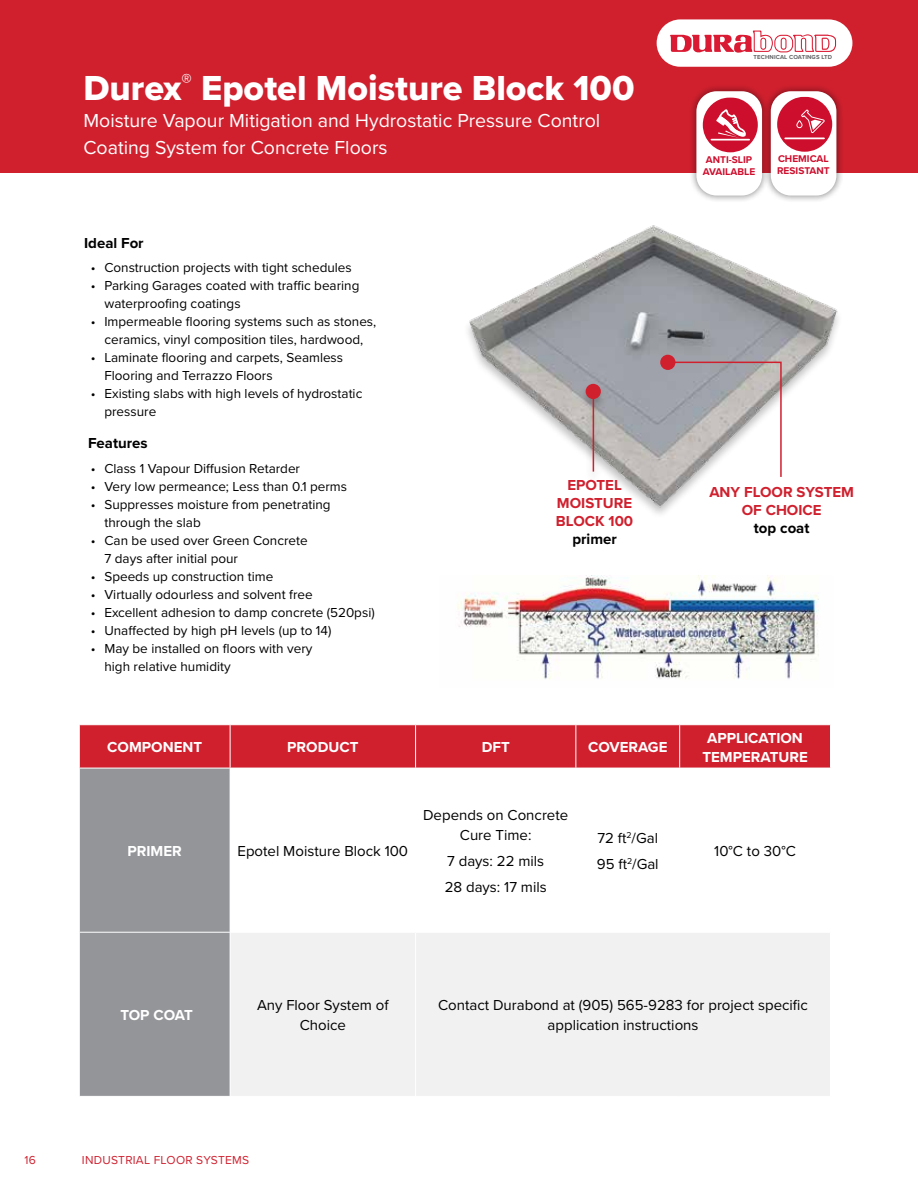
<style>
.page{position:relative;width:918px;height:1188px;background:#fff}
.page>*{position:absolute;margin:0;border:0;box-sizing:border-box;transform-origin:0 0}
.t1{font:36px "Proxima Nova Extrabld";color:#fff}
.t2{font:19.5px/27px "Proxima Nova";color:#fff}
.t3{font:15px/19.5px "Proxima Nova";color:#000;text-align:center}
.t4{font:700 15px/19.5px "Proxima Nova";color:#fff;text-align:center}
.t5{font:700 15px/18px "Proxima Nova";color:#d0202e;text-align:center}
.t6{font:700 15px "Proxima Nova";color:#000}
.t7{font:13.5px/18px "Proxima Nova";color:#000}
.t8{font:12px "Proxima Nova";letter-spacing:.02em;color:#d0202e}
.t9{font:700 10.2px/12.1px "Proxima Nova";color:#ce0e2d}
.t10{font:700 10.05px/12.1px "Proxima Nova";color:#ce0e2d;text-align:center}
.t11{font:700 6px "Proxima Nova";letter-spacing:.02em;color:#636466}
</style>
<div class="page">
<div style="left:0;top:0;width:918px;height:173px;background:#d0202e"></div>
<div style="left:657px;top:19px;width:195px;height:48px;background:#fff;border-radius:24px"></div>
<svg style="left:670px;top:31px;width:166px;height:22px"></svg>
<div style="left:80px;top:725px;width:750px;height:43px;background:#d0202e"></div>
<div style="left:80px;top:769px;width:150px;height:327px;background:#939598"></div>
<div style="left:231px;top:933px;width:599px;height:163px;background:#f1f1f2"></div>
<hr style="left:230px;top:725px;width:1px;height:43px;background:#fff">
<hr style="left:415px;top:725px;width:1px;height:43px;background:#fff">
<hr style="left:575px;top:725px;width:1px;height:43px;background:#fff">
<hr style="left:679px;top:725px;width:1px;height:43px;background:#fff">
<hr style="left:79px;top:932px;width:151px;height:1px;background:#fff">
<hr style="left:415px;top:933px;width:1px;height:163px;background:#fff">
<img style="left:457px;top:575px;width:362px;height:104px">
<div style="left:763px;top:83px;width:81px;height:120px;background:#000;opacity:.5"></div>
<div style="left:771px;top:91px;width:65px;height:105px;background:#fff;border-radius:20px"></div>
<svg style="left:777px;top:97px;width:55px;height:55px"></svg>
<div style="left:689px;top:83px;width:81px;height:120px;background:#000;opacity:.5"></div>
<div style="left:696px;top:91px;width:66px;height:105px;background:#fff;border-radius:20px"></div>
<svg style="left:703px;top:97px;width:55px;height:56px"></svg>
<img style="left:470px;top:225px;width:368px;height:289px">
<div style="left:578px;top:383px;width:31px;height:102px;background:#000;opacity:.25"></div>
<hr style="left:593px;top:395px;width:1px;height:77px;background:#d0202e">
<div style="left:586px;top:384px;width:15px;height:15px;background:#d0202e;border-radius:50%"></div>
<svg style="left:667px;top:361px;width:115px;height:117px"></svg>
<div style="left:660px;top:355px;width:15px;height:15px;background:#d0202e;border-radius:50%"></div>
<h1 class="t1" style="left:83px;top:61px;width:553px">Durex<sup>®</sup> Epotel Moisture Block 100</h1>
<h2 class="t2" style="left:83px;top:106px;width:518px">Moisture Vapour Mitigation and Hydrostatic Pressure Control<br>Coating System for Concrete Floors</h2>
<p class="t6" style="left:84px;top:231px;width:61px">Ideal For</p>
<p class="t7" style="left:91px;top:258px;width:262px">• Construction projects with tight schedules</p>
<p class="t7" style="left:104px;top:276px;width:257px;text-indent:-13px">• Parking Garages coated with traffic bearing waterproofing coatings</p>
<p class="t7" style="left:91px;top:312px;width:287px;text-align:center">• Impermeable flooring systems such as stones, ceramics, vinyl composition tiles, hardwood,</p>
<p class="t7" style="left:104px;top:348px;width:240px;text-indent:-13px">• Laminate flooring and carpets, Seamless<br>Flooring and Terrazzo Floors</p>
<p class="t7" style="left:104px;top:384px;width:259px;text-indent:-13px">• Existing slabs with high levels of hydrostatic pressure</p>
<p class="t6" style="left:88px;top:432px;width:61px">Features</p>
<p class="t7" style="left:91px;top:458px;width:211px">• Class 1 Vapour Diffusion Retarder</p>
<p class="t7" style="left:91px;top:476px;width:258px">• Very low permeance; Less than 0.1 perms</p>
<p class="t7" style="left:104px;top:494px;width:228px;text-indent:-13px">• Suppresses moisture from penetrating through the slab</p>
<p class="t7" style="left:104px;top:530px;width:205px;text-indent:-13px">• Can be used over Green Concrete<br>7 days after initial pour</p>
<p class="t7" style="left:91px;top:566px;width:184px">• Speeds up construction time</p>
<p class="t7" style="left:91px;top:584px;width:223px">• Virtually odourless and solvent free</p>
<p class="t7" style="left:91px;top:602px;width:285px">• Excellent adhesion to damp concrete (520psi)</p>
<p class="t7" style="left:91px;top:620px;width:242px">• Unaffected by high pH levels (up to 14)</p>
<p class="t7" style="left:104px;top:638px;width:210px;text-indent:-13px">• May be installed on floors with very high relative humidity</p>
<p class="t5" style="left:556px;top:476px;width:79px">EPOTEL<br>MOISTURE<br>BLOCK 100</p>
<p class="t6" style="left:572px;top:528px;width:46px">primer</p>
<p class="t11" style="left:754px;top:53px;width:80px">TECHNICAL COATINGS LTD</p>
<p class="t10" style="left:703px;top:153px;width:54px">ANTI-SLIP<br>AVAILABLE</p>
<p class="t9" style="left:777px;top:152px;width:54px">CHEMICAL<br>RESISTANT</p>
<p class="t5" style="left:709px;top:482px;width:146px">ANY FLOOR SYSTEM<br>OF CHOICE</p>
<p class="t6" style="left:754px;top:517px;width:57px">top coat</p>
<p class="t4" style="left:107px;top:737px;width:96px">COMPONENT</p>
<p class="t4" style="left:287px;top:737px;width:73px">PRODUCT</p>
<p class="t4" style="left:482px;top:737px;width:30px">DFT</p>
<p class="t4" style="left:588px;top:737px;width:81px">COVERAGE</p>
<p class="t4" style="left:702px;top:727px;width:107px">APPLICATION<br>TEMPERATURE</p>
<p class="t4" style="left:128px;top:841px;width:56px">PRIMER</p>
<p class="t3" style="left:238px;top:841px;width:172px">Epotel Moisture Block 100</p>
<p class="t3" style="left:423px;top:805px;width:147px">Depends on Concrete<br>Cure Time:</p>
<p class="t3" style="left:445px;top:847px;width:104px;line-height:26.2px;text-align:left">7 days: 22 mils<br>28 days: 17 mils</p>
<p class="t3" style="left:597px;top:824px;width:63px;line-height:26.2px;text-align:left">72 ft<sup>2</sup>/Gal<br>95 ft<sup>2</sup>/Gal</p>
<p class="t3" style="left:714px;top:841px;width:83px">10°C to 30°C</p>
<p class="t4" style="left:120px;top:1005px;width:74px">TOP COAT</p>
<p class="t3" style="left:257px;top:995px;width:133px">Any Floor System of<br>Choice</p>
<p class="t3" style="left:438px;top:995px;width:371px">Contact Durabond at (905) 565-9283 for project specific application instructions</p>
<p class="t8" style="left:25px;top:1151px;width:13px">16</p>
<p class="t8" style="left:82px;top:1151px;width:169px">INDUSTRIAL FLOOR SYSTEMS</p>
</div>
